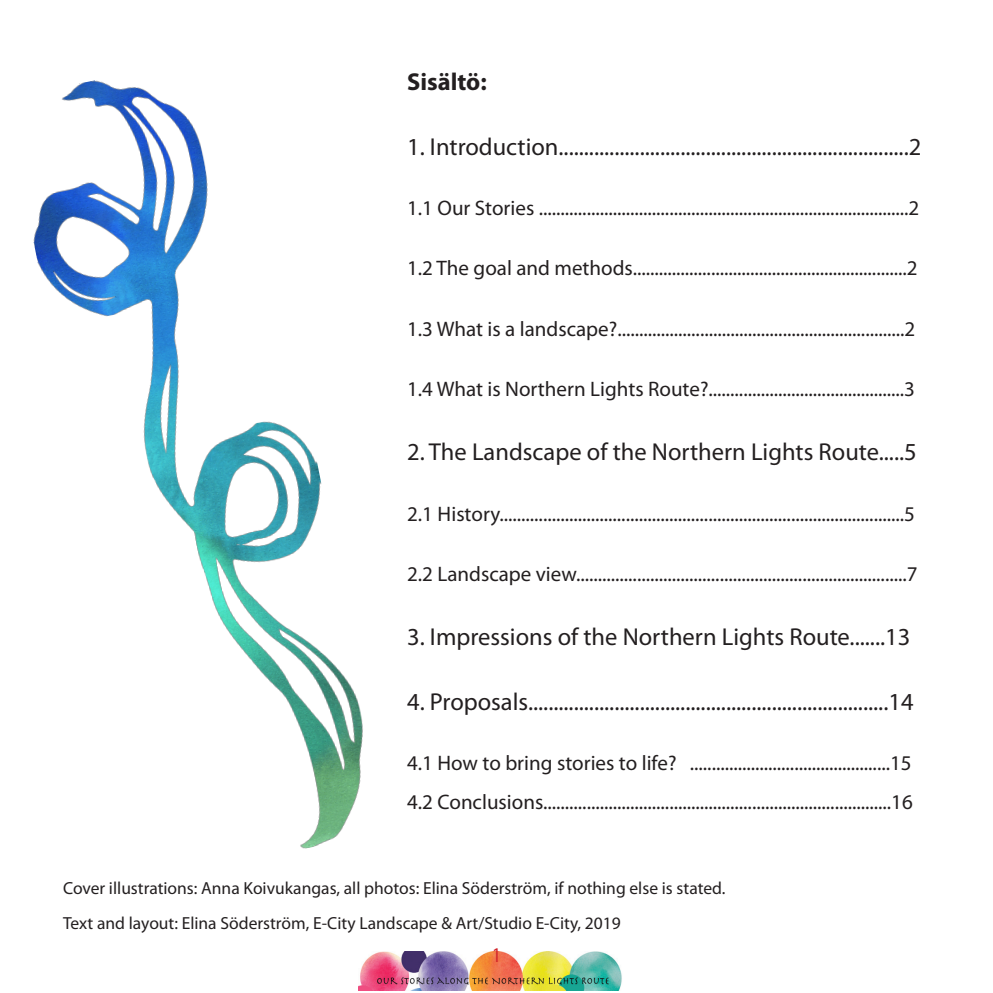
<style>
.page{position:relative;width:993px;height:993px;background:#fff}
.page>*{position:absolute;margin:0;border:0;box-sizing:border-box;transform-origin:0 0}
.Body{font:24.5px "Myriad Pro";color:#231f20}
.Body-2{font:700 24.5px "Myriad Pro";color:#231f20}
.Body-3{font:21px "Myriad Pro";color:#231f20}
.Body_2{font:21px "Myriad Pro";color:#231f20}
.t1{font:21px "Myriad Pro";color:#d1232a;scale:.83 1}
.Body_2-2{font:17.5px "Myriad Pro";color:#231f20}
</style>
<div class="page">
<img style="left:359px;top:951px;width:263px;height:38px">
<img style="left:33px;top:80px;width:330px;height:769px">
<p class="Body-2" style="left:407px;top:66px;width:81px">Sisältö:</p>
<p class="Body" style="left:407px;top:131px;width:515px">1. Introduction.....................................................................2</p>
<p class="Body-3" style="left:407px;top:195px;width:513px">1.1 Our Stories .....................................................................................2</p>
<p class="Body-3" style="left:407px;top:255px;width:512px">1.2 The goal and methods...............................................................2</p>
<p class="Body-3" style="left:407px;top:315px;width:509px">1.3 What is a landscape?..................................................................2</p>
<p class="Body-3" style="left:407px;top:375px;width:509px">1.4 What is Northern Lights Route?.............................................3</p>
<p class="Body" style="left:407px;top:437px;width:511px">2. The Landscape of the Northern Lights Route.....5</p>
<p class="Body-3" style="left:407px;top:500px;width:509px">2.1 History.............................................................................................5</p>
<p class="Body-3" style="left:407px;top:560px;width:511px">2.2 Landscape view............................................................................7</p>
<p class="Body" style="left:407px;top:621px;width:504px">3. Impressions of the Northern Lights Route.......13</p>
<p class="Body" style="left:407px;top:686px;width:508px">4. Proposals.......................................................................14</p>
<p class="Body_2" style="left:407px;top:749px;width:506px">4.1 How to bring stories to life? ..............................................15</p>
<p class="Body_2" style="left:407px;top:788px;width:507px">4.2 Conclusions................................................................................16</p>
<p class="Body_2-2" style="left:63px;top:877px;width:663px">Cover illustrations: Anna Koivukangas, all photos: Elina Söderström, if nothing else is stated.</p>
<p class="Body_2-2" style="left:63px;top:912px;width:559px">Text and layout: Elina Söderström, E-City Landscape &amp; Art/Studio E-City, 2019</p>
<p class="t1" style="left:492px;top:942px;width:12px">1</p>
</div>
